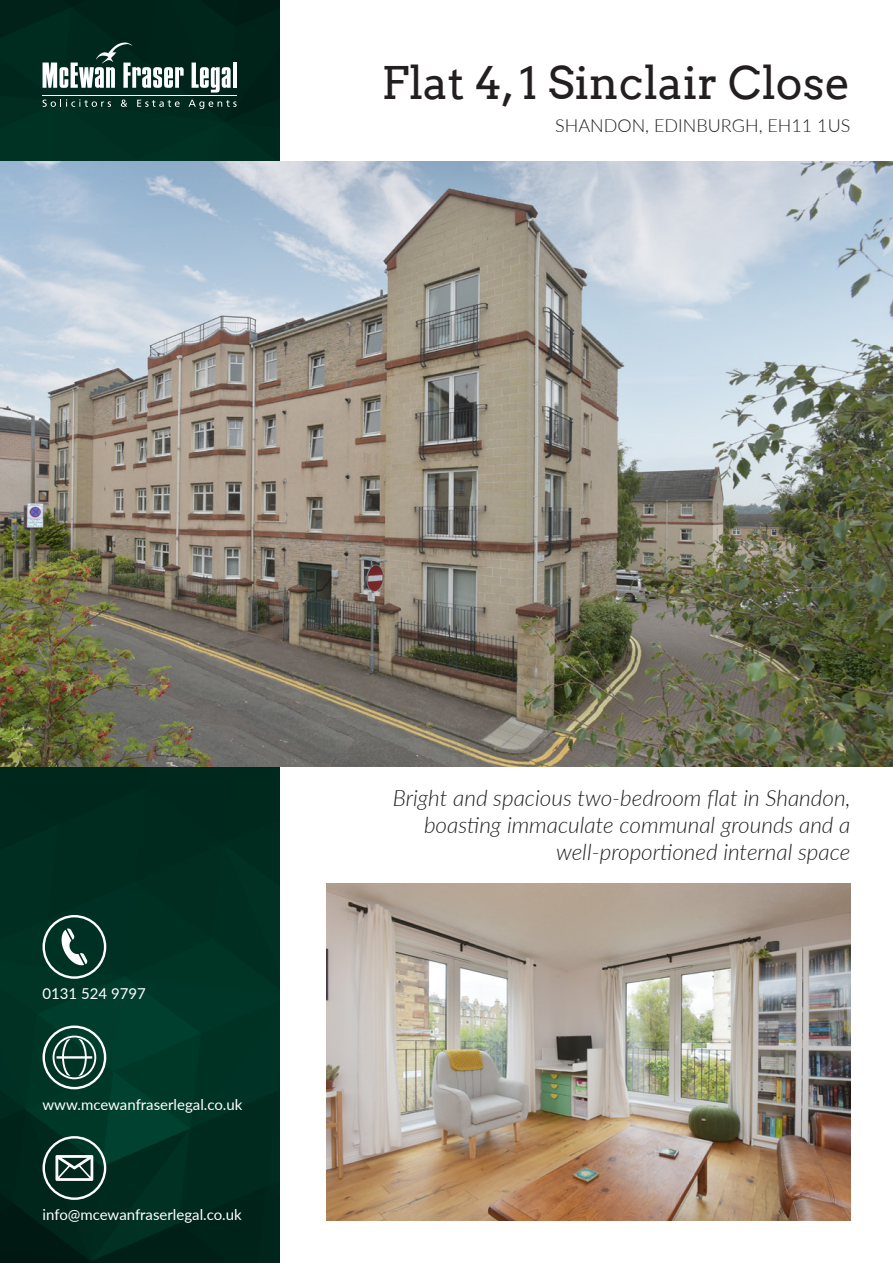
<style>
.page{position:relative;width:893px;height:1263px;background:#fff}
.page>*{position:absolute;margin:0;border:0;box-sizing:border-box;transform-origin:0 0}
.t1{font:45px "Arvo";color:#231f20}
.t2{font:italic 300 22.5px/27px "Lato";color:#231f20;text-align:right}
.t3{font:300 18px "Lato";color:#231f20}
.t4{font:15px "Lato";color:#fff}
</style>
<div class="page">
<img style="left:0;top:0;width:279px;height:1263px">
<img style="left:0;top:162px;width:893px;height:605px">
<svg style="left:43px;top:43px;width:141px;height:45px"></svg>
<svg style="left:192px;top:63px;width:39px;height:30px"></svg>
<hr style="left:233px;top:63px;width:4px;height:25px;background:#fff">
<hr style="left:43px;top:95px;width:194px;height:1px;background:#fff">
<svg style="left:43px;top:99px;width:68px;height:8px"></svg>
<svg style="left:121px;top:100px;width:6px;height:7px"></svg>
<svg style="left:137px;top:100px;width:43px;height:7px"></svg>
<svg style="left:189px;top:100px;width:48px;height:9px"></svg>
<img style="left:326px;top:883px;width:524px;height:337px">
<svg style="left:43px;top:915px;width:63px;height:64px;background:#335a4f"></svg>
<svg style="left:43px;top:1025px;width:63px;height:64px;background:#3a6559"></svg>
<svg style="left:43px;top:1136px;width:63px;height:64px;background:#3a5b52"></svg>
<h1 class="t1" style="left:381px;top:55px;width:471px">Flat 4, 1 Sinclair Close</h1>
<p class="t3" style="left:555px;top:113px;width:297px">SHANDON, EDINBURGH, EH11 1US</p>
<p class="t4" style="left:43px;top:983px;width:105px">0131 524 9797</p>
<p class="t4" style="left:43px;top:1094px;width:201px">www.mcewanfraserlegal.co.uk</p>
<p class="t4" style="left:43px;top:1204px;width:201px">info@mcewanfraserlegal.co.uk</p>
<p class="t2" style="left:393px;top:783px;width:459px">Bright and spacious two-bedroom flat in Shandon, boasting immaculate communal grounds and a well-proportioned internal space</p>
</div>
